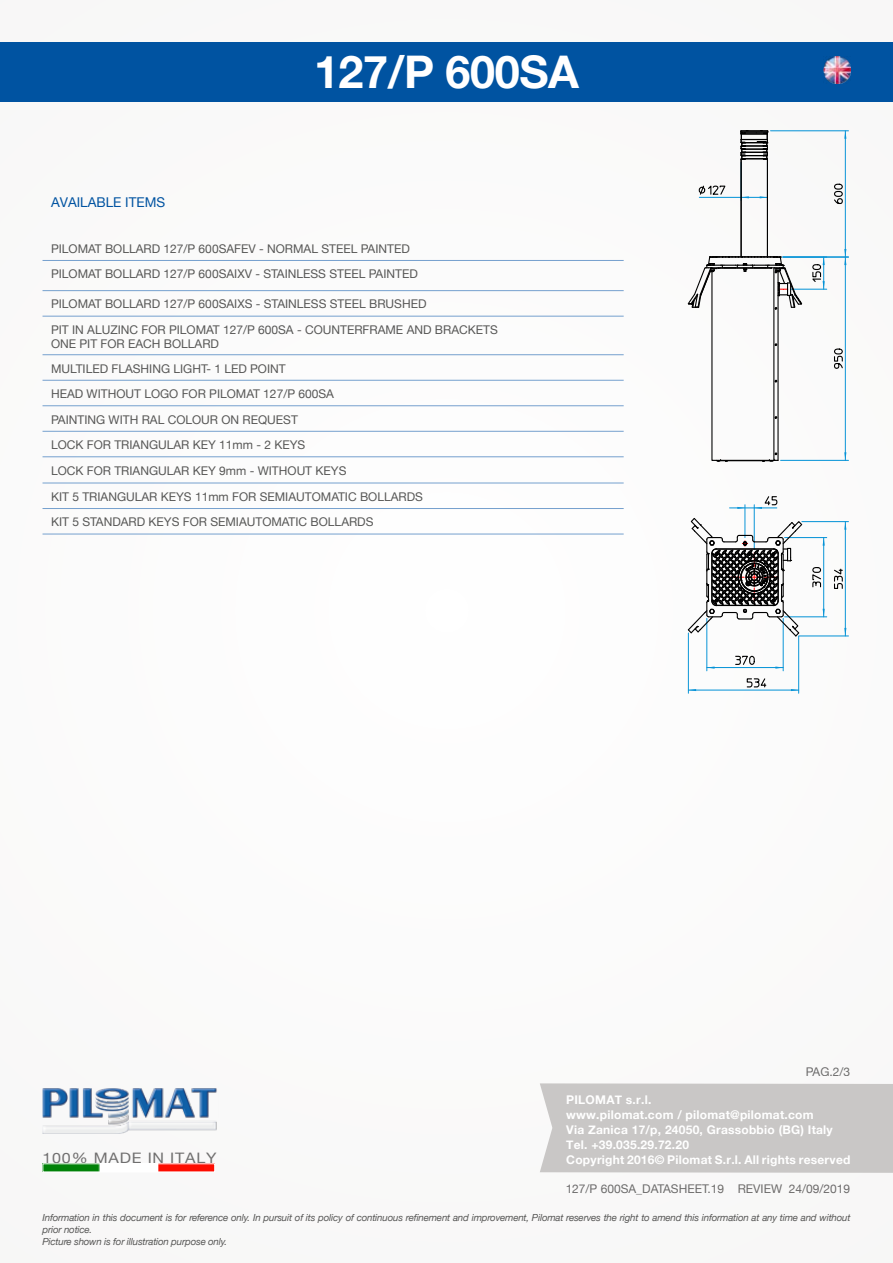
<style>
.page{position:relative;width:893px;height:1263px;background:#fbfafa}
.page>*{position:absolute;margin:0;border:0;box-sizing:border-box;transform-origin:0 0}
.t1{font:700 45px "Helvetica Neue";letter-spacing:-.01em;color:#fff}
.t2{font:14.4px "Helvetica Neue";letter-spacing:.05em;color:#706f6f;scale:1.11 1}
.t3{font:13.5px "Helvetica Neue";color:#0053a1}
.t4{font:12px/25.7px "Helvetica Neue";color:#575756}
.t5{font:700 12px/15px "Helvetica Neue";letter-spacing:.02em;color:#fff}
.t6{font:12px "Helvetica Neue";color:#706f6f}
.t7{font:italic 9.75px/11.7px "Helvetica Neue";letter-spacing:-.02em;color:#575756}
</style>
<div class="page">
<div style="left:540px;top:1083px;width:353px;height:90px;background:#c9c7c6"></div>
<div style="left:0;top:43px;width:893px;height:59px;background:#0053a1"></div>
<img style="left:43px;top:1088px;width:174px;height:46px">
<img style="left:45px;top:1165px;width:168px;height:5px">
<div style="left:43px;top:1163px;width:172px;height:9px;border:1px solid #fff"></div>
<hr style="left:43px;top:260px;width:581px;height:1px;background:#75a0ce">
<hr style="left:43px;top:290px;width:581px;height:1px;background:#75a0ce">
<hr style="left:43px;top:316px;width:581px;height:1px;background:#75a0ce">
<hr style="left:43px;top:354px;width:581px;height:1px;background:#75a0ce">
<hr style="left:43px;top:380px;width:581px;height:1px;background:#75a0ce">
<hr style="left:43px;top:405px;width:581px;height:1px;background:#75a0ce">
<hr style="left:43px;top:431px;width:581px;height:1px;background:#75a0ce">
<hr style="left:43px;top:456px;width:581px;height:1px;background:#75a0ce">
<hr style="left:43px;top:483px;width:581px;height:1px;background:#75a0ce">
<hr style="left:43px;top:508px;width:581px;height:1px;background:#75a0ce">
<hr style="left:43px;top:534px;width:581px;height:1px;background:#75a0ce">
<hr style="left:699px;top:197px;width:42px;height:1px;background:#0693d7">
<svg style="left:742px;top:196px;width:25px;height:2px"></svg>
<svg style="left:698px;top:185px;width:28px;height:10px"></svg>
<hr style="left:791px;top:289px;width:36px;height:1px;background:#0693d7">
<svg style="left:810px;top:258px;width:15px;height:31px"></svg>
<hr style="left:845px;top:131px;width:1px;height:126px;background:#0693d7">
<hr style="left:770px;top:131px;width:78px;height:1px;background:#0693d7">
<svg style="left:834px;top:183px;width:9px;height:22px"></svg>
<hr style="left:845px;top:257px;width:1px;height:203px;background:#0693d7">
<hr style="left:783px;top:257px;width:65px;height:1px;background:#0693d7">
<hr style="left:780px;top:460px;width:68px;height:1px;background:#0693d7">
<svg style="left:844px;top:249px;width:2px;height:16px"></svg>
<svg style="left:834px;top:348px;width:9px;height:21px"></svg>
<hr style="left:741px;top:159px;width:1px;height:98px;background:#000">
<hr style="left:767px;top:159px;width:1px;height:98px;background:#000">
<svg style="left:740px;top:130px;width:29px;height:30px"></svg>
<svg style="left:687px;top:254px;width:116px;height:208px"></svg>
<hr style="left:754px;top:505px;width:1px;height:44px;background:#0693d7">
<hr style="left:745px;top:505px;width:1px;height:33px;background:#0693d7">
<svg style="left:729px;top:496px;width:49px;height:13px"></svg>
<hr style="left:688px;top:690px;width:111px;height:1px;background:#0693d7">
<hr style="left:798px;top:636px;width:1px;height:57px;background:#0693d7">
<hr style="left:688px;top:633px;width:1px;height:60px;background:#0693d7">
<svg style="left:688px;top:689px;width:8px;height:2px"></svg>
<svg style="left:791px;top:689px;width:8px;height:2px"></svg>
<svg style="left:746px;top:678px;width:21px;height:10px"></svg>
<hr style="left:707px;top:667px;width:76px;height:1px;background:#0693d7">
<hr style="left:783px;top:618px;width:1px;height:53px;background:#0693d7">
<hr style="left:707px;top:618px;width:1px;height:53px;background:#0693d7">
<svg style="left:707px;top:666px;width:8px;height:3px"></svg>
<svg style="left:775px;top:666px;width:8px;height:3px"></svg>
<svg style="left:735px;top:655px;width:20px;height:10px"></svg>
<hr style="left:823px;top:538px;width:1px;height:79px;background:#0693d7">
<hr style="left:785px;top:537px;width:42px;height:1px;background:#0693d7">
<hr style="left:785px;top:616px;width:42px;height:1px;background:#0693d7">
<svg style="left:823px;top:609px;width:2px;height:8px"></svg>
<svg style="left:823px;top:538px;width:2px;height:8px"></svg>
<svg style="left:812px;top:567px;width:10px;height:21px"></svg>
<hr style="left:845px;top:522px;width:1px;height:114px;background:#0693d7">
<hr style="left:802px;top:521px;width:46px;height:1px;background:#0693d7">
<hr style="left:799px;top:636px;width:49px;height:1px;background:#0693d7">
<svg style="left:834px;top:568px;width:9px;height:21px"></svg>
<svg style="left:687px;top:517px;width:116px;height:120px"></svg>
<img style="left:823px;top:57px;width:27px;height:27px">
<h1 class="t1" style="left:314px;top:37px;width:266px">127/P 600SA</h1>
<p class="t3" style="left:51px;top:192px;width:116px">AVAILABLE ITEMS</p>
<p class="t4" style="left:51px;top:236px;width:368px">PILOMAT BOLLARD 127/P 600SAFEV - NORMAL STEEL PAINTED<br>PILOMAT BOLLARD 127/P 600SAIXV - STAINLESS STEEL PAINTED</p>
<p class="t4" style="left:51px;top:292px;width:448px">PILOMAT BOLLARD 127/P 600SAIXS - STAINLESS STEEL BRUSHED<br>PIT IN ALUZINC FOR PILOMAT 127/P 600SA - COUNTERFRAME AND BRACKETS</p>
<p class="t4" style="left:51px;top:333px;width:236px;line-height:24.2px">ONE PIT FOR EACH BOLLARD<br>MULTILED FLASHING LIGHT- 1 LED POINT</p>
<p class="t4" style="left:51px;top:382px;width:373px">HEAD WITHOUT LOGO FOR PILOMAT 127/P 600SA<br>PAINTING WITH RAL COLOUR ON REQUEST<br>LOCK FOR TRIANGULAR KEY 11mm - 2 KEYS<br>LOCK FOR TRIANGULAR KEY 9mm - WITHOUT KEYS<br>KIT 5 TRIANGULAR KEYS 11mm FOR SEMIAUTOMATIC BOLLARDS KIT 5 STANDARD KEYS FOR SEMIAUTOMATIC BOLLARDS</p>
<p class="t2" style="left:43px;top:1147px;width:158px">100% MADE IN ITALY</p>
<p class="t6" style="left:806px;top:1063px;width:46px">PAG.2/3</p>
<p class="t5" style="left:566px;top:1093px;width:286px">PILOMAT s.r.l.<br>www.pilomat.com / pilomat@pilomat.com<br>Via Zanica 17/p, 24050, Grassobbio (BG) Italy Tel. +39.035.29.72.20<br>Copyright 2016© Pilomat S.r.l. All rights reserved</p>
<p class="t6" style="left:566px;top:1180px;width:286px">127/P 600SA_DATASHEET.19 REVIEW 24/09/2019</p>
<p class="t7" style="left:43px;top:1212px;width:809px">Information in this document is for reference only. In pursuit of its policy of continuous refinement and improvement, Pilomat reserves the right to amend this information at any time and without prior notice.<br>Picture shown is for illustration purpose only.</p>
</div>
